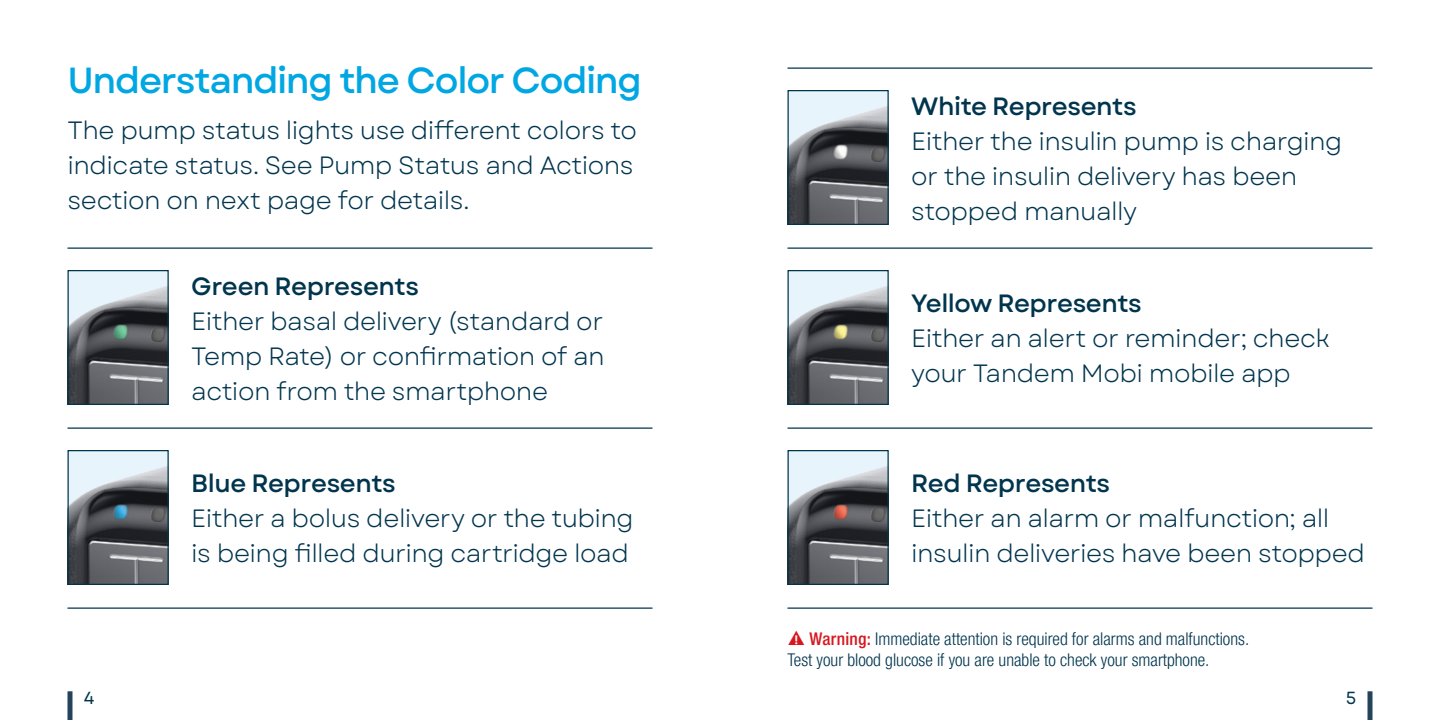
<style>
.page{position:relative;width:1440px;height:720px;background:#fff}
.page>*{position:absolute;margin:0;border:0;box-sizing:border-box;transform-origin:0 0}
.t1{font:500 36.25px "Garet";letter-spacing:-.035em;color:#00a7e3}
.t2{font:25px/35px "Garet";letter-spacing:-.02em;color:#01354e}
.t3{font:500 25px "Garet";letter-spacing:-.015em;color:#01354e}
.t4{font:300 condensed 17.5px/21.2px "Helvetica Neue LT Pro";color:#01354e}
.t5{font:17.5px "Garet";color:#01354e}
.s1{font-family:"Garet";font-weight:700;font-stretch:normal;color:#d7171f}
.s2{font-weight:500;color:#d7171f}
</style>
<div class="page">
<hr style="left:788px;top:248px;width:584px;height:1px;background:#01354e">
<hr style="left:788px;top:68px;width:584px;height:1px;background:#01354e">
<hr style="left:68px;top:428px;width:584px;height:1px;background:#01354e">
<hr style="left:68px;top:248px;width:584px;height:1px;background:#01354e">
<hr style="left:788px;top:428px;width:584px;height:1px;background:#01354e">
<hr style="left:68px;top:608px;width:584px;height:1px;background:#01354e">
<hr style="left:788px;top:608px;width:584px;height:1px;background:#01354e">
<img style="left:790px;top:92px;width:97px;height:131px">
<div style="left:788px;top:90px;width:101px;height:135px;border:1px solid #01354e"></div>
<img style="left:790px;top:272px;width:97px;height:131px">
<div style="left:788px;top:270px;width:101px;height:135px;border:1px solid #01354e"></div>
<img style="left:790px;top:452px;width:97px;height:131px">
<div style="left:788px;top:450px;width:101px;height:135px;border:1px solid #01354e"></div>
<img style="left:70px;top:452px;width:97px;height:131px">
<div style="left:68px;top:450px;width:101px;height:135px;border:1px solid #01354e"></div>
<img style="left:70px;top:272px;width:97px;height:131px">
<div style="left:68px;top:270px;width:101px;height:135px;border:1px solid #01354e"></div>
<hr style="left:68px;top:691px;width:4px;height:29px;background:#23435b">
<hr style="left:1368px;top:691px;width:4px;height:29px;background:#23435b">
<h1 class="t1" style="left:68px;top:58px;width:576px">Understanding the Color Coding</h1>
<p class="t2" style="left:68px;top:114px;width:571px">The pump status lights use different colors to indicate status. See Pump Status and Actions section on next page for details.</p>
<p class="t3" style="left:191px;top:271px;width:229px">Green Represents</p>
<p class="t2" style="left:191px;top:304px;width:415px;text-align:justify">Either basal delivery (standard or Temp Rate) or confirmation of an action from the smartphone</p>
<p class="t3" style="left:191px;top:468px;width:206px">Blue Represents</p>
<p class="t2" style="left:191px;top:502px;width:444px">Either a bolus delivery or the tubing is being filled during cartridge load</p>
<p class="t3" style="left:911px;top:91px;width:227px">White Represents</p>
<p class="t2" style="left:911px;top:124px;width:433px">Either the insulin pump is charging or the insulin delivery has been stopped manually</p>
<p class="t3" style="left:911px;top:288px;width:232px">Yellow Represents</p>
<p class="t2" style="left:911px;top:322px;width:420px">Either an alert or reminder; check your Tandem Mobi mobile app</p>
<p class="t3" style="left:911px;top:468px;width:201px">Red Represents</p>
<p class="t2" style="left:911px;top:502px;width:455px">Either an alarm or malfunction; all insulin deliveries have been stopped</p>
<p class="t4" style="left:788px;top:628px;width:463px"><span class="s1">⚠</span> <span class="s2">Warning:</span> Immediate attention is required for alarms and malfunctions.<br>Test your blood glucose if you are unable to check your smartphone.</p>
<p class="t5" style="left:84px;top:687px;width:12px">4</p>
<p class="t5" style="left:1346px;top:687px;width:12px">5</p>
</div>
